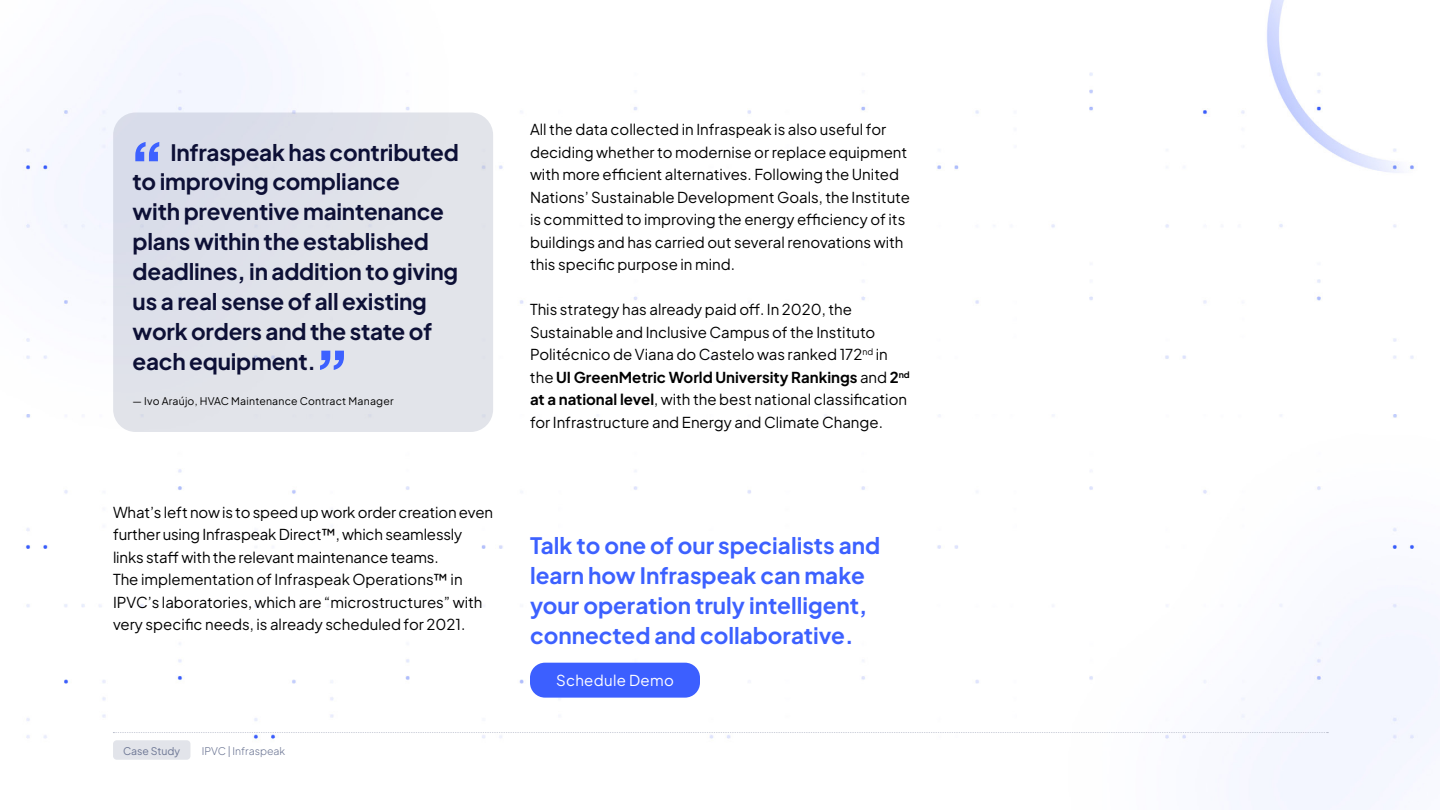
<style>
.page{position:relative;width:1440px;height:810px;background:#fff}
.page>*{position:absolute;margin:0;border:0;box-sizing:border-box;transform-origin:0 0}
.t1{font:700 67.5px "Plus Jakarta Sans";color:#3d61ff}
.t2{font:700 22.5px/30px "Plus Jakarta Sans";letter-spacing:-.01em;color:#0d1036}
.t3{font:700 22.5px/30px "Plus Jakarta Sans";color:#3d61ff}
.t4{font:15px/22.5px "Plus Jakarta Sans";color:#000}
.t5{font:15px "Plus Jakarta Sans";letter-spacing:.02em;color:#fff}
.t6{font:10.5px "Plus Jakarta Sans";letter-spacing:.02em;color:#000}
.t7{font:300 10.5px "Plus Jakarta Sans";color:#6c7694}
.t8{font:10.5px "Plus Jakarta Sans";color:#6c7694}
.s1{font-weight:700}
</style>
<div class="page">
<img style="left:23px;top:0;width:1417px;height:810px">
<div style="left:113px;top:740px;width:77px;height:20px;background:#e2e4ea;border-radius:4px"></div>
<hr style="left:1210px;top:166px;width:1px;height:149px;background:#fff">
<div style="left:113px;top:112px;width:380px;height:320px;background:#e1e3ea;border-radius:22px"></div>
<div style="left:530px;top:663px;width:170px;height:35px;background:#3c5fff;border-radius:15px"></div>
<svg style="left:113px;top:732px;width:1215px;height:1px"></svg>
<h1 class="t1" style="left:128px;top:113px;width:39px">“</h1>
<h2 class="t2" style="left:133px;top:135px;width:328px;text-indent:38px">Infraspeak has contributed to improving compliance<br>with preventive maintenance plans within the established deadlines, in addition to giving us a real sense of all existing work orders and the state of each equipment.</h2>
<h1 class="t1" style="left:351px;top:399px;width:39px;rotate:-180deg">“</h1>
<p class="t6" style="left:133px;top:393px;width:262px">— Ivo Araújo, HVAC Maintenance Contract Manager</p>
<p class="t4" style="left:113px;top:499px;width:381px">What’s left now is to speed up work order creation even further using Infraspeak Direct™, which seamlessly links staff with the relevant maintenance teams.<br>The implementation of Infraspeak Operations™ in IPVC’s laboratories, which are “microstructures” with very specific needs, is already scheduled for 2021.</p>
<p class="t8" style="left:123px;top:742px;width:59px">Case Study</p>
<p class="t7" style="left:202px;top:742px;width:85px">IPVC | Infraspeak</p>
<p class="t4" style="left:530px;top:117px;width:382px">All the data collected in Infraspeak is also useful for deciding whether to modernise or replace equipment with more efficient alternatives. Following the United Nations’ Sustainable Development Goals, the Institute is committed to improving the energy efficiency of its buildings and has carried out several renovations with this specific purpose in mind.</p>
<p class="t4" style="left:530px;top:297px;width:381px">This strategy has already paid off. In 2020, the Sustainable and Inclusive Campus of the Instituto Politécnico de Viana do Castelo was ranked 172<sup>nd</sup> in the <span class="s1">UI GreenMetric World University Rankings</span> and <span class="s1">2</span><sup>nd </sup><span class="s1">at a national level</span>, with the best national classification for Infrastructure and Energy and Climate Change.</p>
<h2 class="t3" style="left:530px;top:529px;width:352px">Talk to one of our specialists and learn how Infraspeak can make your operation truly intelligent, connected and collaborative.</h2>
<p class="t5" style="left:556px;top:668px;width:119px">Schedule Demo</p>
</div>
